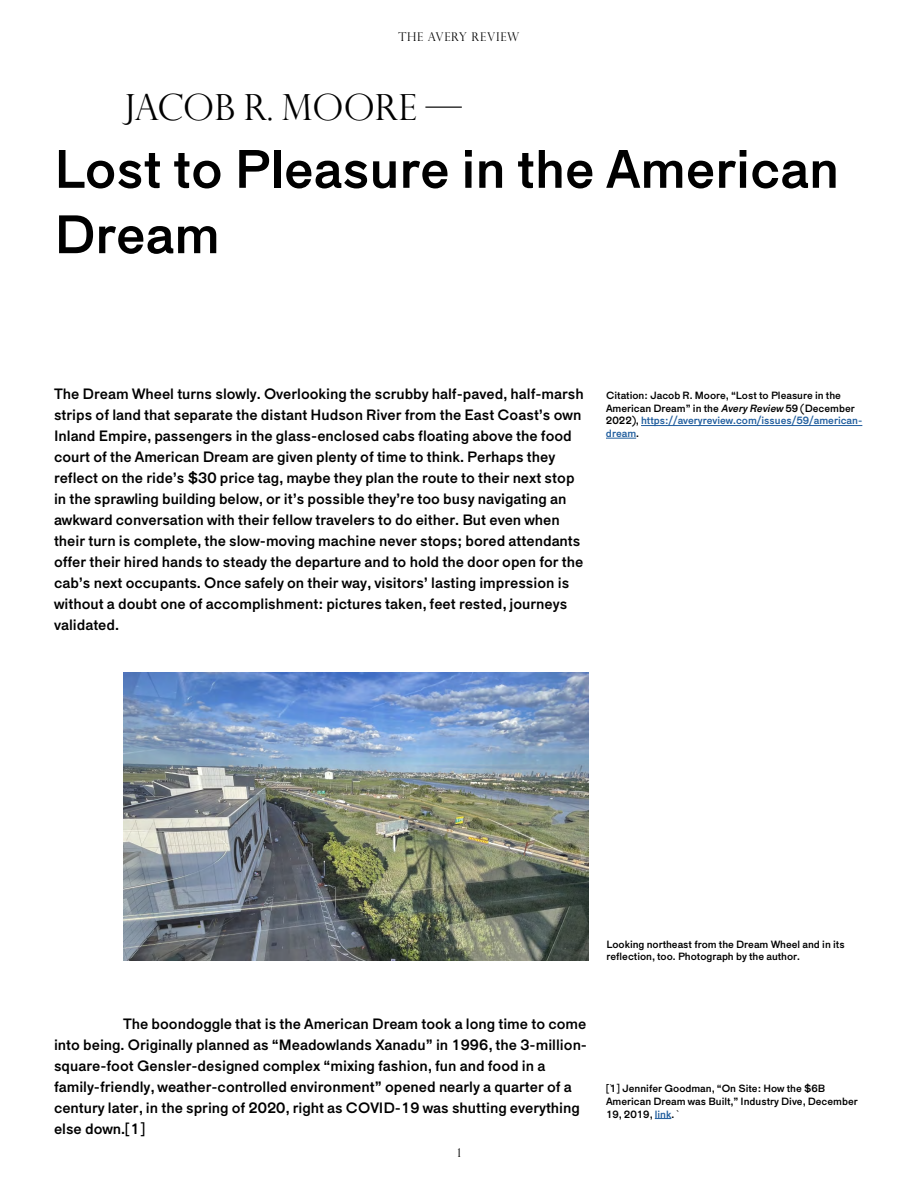
<style>
.page{position:relative;width:918px;height:1188px;background:#fff}
.page>*{position:absolute;margin:0;border:0;box-sizing:border-box;transform-origin:0 0}
.t1{font:54px/65.4px "Maria Pro";color:#000}
.t2{font:300 36px "Perpetua Titling MT Std";color:#000}
.t3{font:15px/21px "Maria Pro";color:#000}
.t4{font:300 12px "Perpetua Titling MT Std";letter-spacing:.06em;color:#000}
.t5{font:10.5px/12.6px "Maria Pro";color:#000}
.s1{font-style:italic}
.s2{color:#215e9e}
</style>
<div class="page">
<svg style="left:655px;top:1118px;width:16px;height:1px"></svg>
<hr style="left:641px;top:425px;width:221px;height:1px;background:#215e9e">
<hr style="left:606px;top:438px;width:30px;height:1px;background:#215e9e">
<img style="left:123px;top:672px;width:465px;height:288px">
<p class="t4" style="left:399px;top:30px;width:122px">THE AVERY REVIEW</p>
<h2 class="t2" style="left:123px;top:85px;width:340px">JACOB R. MOORE —</h2>
<h1 class="t1" style="left:54px;top:137px;width:786px">Lost to Pleasure in the American<br>Dream</h1>
<p class="t3" style="left:54px;top:384px;width:531px">The Dream Wheel turns slowly. Overlooking the scrubby half-paved, half-marsh strips of land that separate the distant Hudson River from the East Coast’s own Inland Empire, passengers in the glass-enclosed cabs floating above the food court of the American Dream are given plenty of time to think. Perhaps they reflect on the ride’s $30 price tag, maybe they plan the route to their next stop in the sprawling building below, or it’s possible they’re too busy navigating an awkward conversation with their fellow travelers to do either. But even when their turn is complete, the slow-moving machine never stops; bored attendants offer their hired hands to steady the departure and to hold the door open for the cab’s next occupants. Once safely on their way, visitors’ lasting impression is without a doubt one of accomplishment: pictures taken, feet rested, journeys validated.</p>
<p class="t5" style="left:606px;top:389px;width:258px">Citation: Jacob R. Moore, “Lost to Pleasure in the American Dream” in the <span class="s1">Avery Review</span> 59 (December 2022), <span class="s2">https://averyreview.com/issues/59/american&shy;dream</span>.</p>
<p class="t5" style="left:606px;top:938px;width:240px">Looking northeast from the Dream Wheel and in its reflection, too. Photograph by the author.</p>
<p class="t3" style="left:54px;top:1014px;width:535px;text-indent:69px">The boondoggle that is the American Dream took a long time to come into being. Originally planned as “Meadowlands Xanadu” in 1996, the 3-million&shy;square-foot Gensler-designed complex “mixing fashion, fun and food in a family-friendly, weather-controlled environment” opened nearly a quarter of a century later, in the spring of 2020, right as COVID-19 was shutting everything else down.[1]</p>
<p class="t4" style="left:458px;top:1146px;width:5px">1</p>
<p class="t5" style="left:606px;top:1082px;width:253px">[`1] Jennifer Goodman, “On Site: How the $6B<br>American Dream was Built,” Industry Dive, December<br>19, 2019, <span class="s2">link</span>.</p>
</div>
